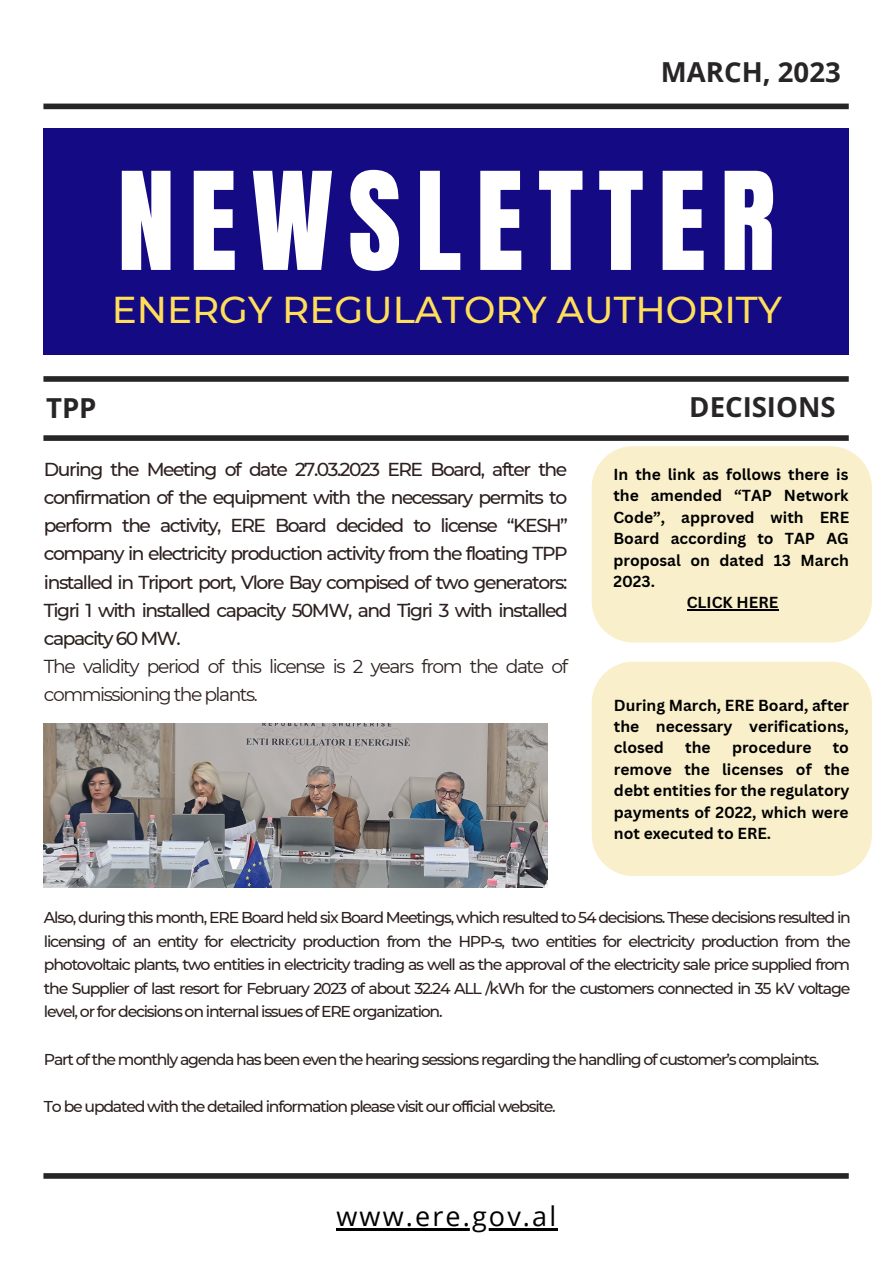
<style>
.page{position:relative;width:893px;height:1264px;background:#fff}
.page>*{position:absolute;margin:0;border:0;box-sizing:border-box;transform-origin:0 0}
.t1{font:115.35px "Anton";letter-spacing:.125em;color:#fff}
.t2{font:500 37.35px "Montserrat";color:#ffde59}
.t3{font:700 27.6px "Open Sans";color:#272525}
.t4{font:27px "Open Sans";letter-spacing:.08em;color:#000}
.t5{font:500 18.75px/28px "Montserrat";letter-spacing:-.08em;color:#2d201f;text-align:justify}
.t6{font:18.75px/28px "Montserrat";letter-spacing:-.08em;color:#2d201f}
.t7{font:500 15.75px/23.5px "Montserrat";letter-spacing:-.08em;color:#2d201f;text-align:justify}
.t8{font:700 15.6px/21.3px "Canva Sans";color:#000;text-align:justify}
</style>
<div class="page">
<div style="left:43px;top:104px;width:805px;height:5px;background:#272525"></div>
<div style="left:43px;top:128px;width:806px;height:227px;background:#130a84"></div>
<div style="left:43px;top:376px;width:805px;height:6px;background:#272525"></div>
<div style="left:43px;top:435px;width:805px;height:6px;background:#272525"></div>
<div style="left:43px;top:1173px;width:805px;height:5px;background:#272525"></div>
<div style="left:591px;top:446px;width:280px;height:196px;background:#f9f0cb"></div>
<div style="left:591px;top:661px;width:280px;height:215px;background:#f9f0cb"></div>
<img style="left:44px;top:723px;width:504px;height:164px">
<hr style="left:336px;top:1227px;width:222px;height:3px;background:#000">
<hr style="left:686px;top:609px;width:92px;height:1px;background:#000">
<p class="t3" style="left:661px;top:52px;width:181px">MARCH, 2023</p>
<p class="t1" style="left:117px;top:139px;width:659px">NEWSLETTER</p>
<p class="t2" style="left:112px;top:286px;width:671px">ENERGY REGULATORY AUTHORITY</p>
<p class="t3" style="left:46px;top:388px;width:52px">TPP</p>
<p class="t3" style="left:689px;top:388px;width:148px">DECISIONS</p>
<p class="t5" style="left:44px;top:455px;width:525px">During the Meeting of date 27.03.2023 ERE Board, after the confirmation of the equipment with the necessary permits to perform the activity, ERE Board decided to license “KESH” company in electricity production activity from the floating TPP installed in Triport port, Vlore Bay compised of two generators:<br>Tigri 1 with installed capacity 50MW, and Tigri 3 with installed capacity 60 MW.</p>
<p class="t6" style="left:44px;top:652px;width:525px">The validity period of this license is 2 years from the date of commissioning the plants.</p>
<p class="t8" style="left:613px;top:463px;width:237px">In the link as follows there is the amended “TAP Network Code”, approved with ERE Board according to TAP AG proposal on dated 13 March 2023.</p>
<p class="t8" style="left:686px;top:591px;width:93px">CLICK HERE</p>
<p class="t8" style="left:614px;top:694px;width:237px">During March, ERE Board, after the necessary verifications, closed</p>
<p class="t8" style="left:685px;top:736px;width:27px">the</p>
<p class="t8" style="left:732px;top:736px;width:81px">procedure</p>
<p class="t8" style="left:614px;top:736px;width:237px;text-indent:219px">to remove the licenses of the debt entities for the regulatory payments of 2022, which were not executed to ERE.</p>
<p class="t7" style="left:44px;top:905px;width:808px">Also, during this month, ERE Board held six Board Meetings, which resulted to 54 decisions. These decisions resulted in licensing of an entity for electricity production from the HPP-s, two entities for electricity production from the photovoltaic plants, two entities in electricity trading as well as the approval of the electricity sale price supplied from the Supplier of last resort for February 2023 of about 32.24 ALL /kWh for the customers connected in 35 kV voltage level, or for decisions on internal issues of ERE organization.</p>
<p class="t7" style="left:44px;top:1047px;width:776px">Part of the monthly agenda has been even the hearing sessions regarding the handling of customer’s complaints.</p>
<p class="t7" style="left:44px;top:1094px;width:513px">To be updated with the detailed information please visit our official website.</p>
<p class="t4" style="left:336px;top:1196px;width:221px">www.ere.gov.al</p>
</div>
